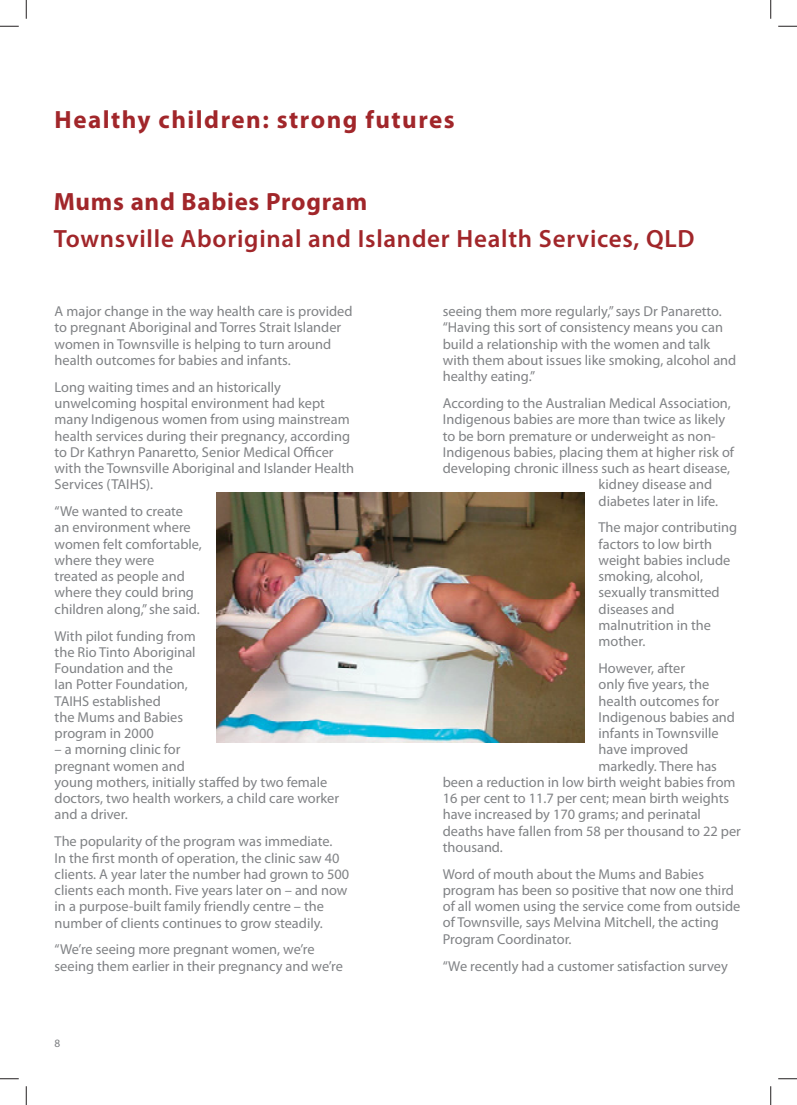
<style>
.page{position:relative;width:797px;height:1105px;background:#fff}
.page>*{position:absolute;margin:0;border:0;box-sizing:border-box;transform-origin:0 0}
.t1{font:600 25px "Myriad Pro";letter-spacing:.03em;color:#a1262a}
.t2{font:700 25px "Myriad Pro";letter-spacing:.055em;color:#a1262a}
.t3{font:700 25px "Myriad Pro";letter-spacing:.03em;color:#a1262a}
.t4{font:14.38px/16.2px "Myriad Pro";color:#808285}
.t5{font:11.25px "Myriad Pro";color:#7a7c7f}
</style>
<div class="page">
<img style="left:216px;top:492px;width:368px;height:250px">
<svg style="left:0;top:25px;width:19px;height:2px"></svg>
<svg style="left:778px;top:25px;width:19px;height:2px"></svg>
<svg style="left:0;top:1078px;width:19px;height:1px"></svg>
<svg style="left:778px;top:1078px;width:19px;height:1px"></svg>
<svg style="left:25px;top:0;width:2px;height:19px"></svg>
<svg style="left:25px;top:1086px;width:2px;height:19px"></svg>
<svg style="left:770px;top:0;width:1px;height:19px"></svg>
<svg style="left:770px;top:1086px;width:1px;height:19px"></svg>
<h1 class="t2" style="left:55px;top:110px;width:401px">Healthy children: strong futures</h1>
<h1 class="t3" style="left:54px;top:192px;width:315px">Mums and Babies Program</h1>
<h1 class="t1" style="left:54px;top:229px;width:642px">Townsville Aboriginal and Islander Health Services, QLD</h1>
<p class="t4" style="left:55px;top:305px;width:299px">A major change in the way health care is provided to pregnant Aboriginal and Torres Strait Islander women in Townsville is helping to turn around health outcomes for babies and infants.</p>
<p class="t4" style="left:55px;top:380px;width:301px">Long waiting times and an historically unwelcoming hospital environment had kept many Indigenous women from using mainstream health services during their pregnancy, according to Dr Kathryn Panaretto, Senior Medical Officer with the Townsville Aboriginal and Islander Health Services (TAIHS).</p>
<p class="t4" style="left:55px;top:505px;width:149px">“We wanted to create<br>an environment where women felt comfortable, where they were<br>treated as people and where they could bring children along,” she said.</p>
<p class="t4" style="left:55px;top:629px;width:142px">With pilot funding from the Rio Tinto Aboriginal<br>Foundation and the<br>Ian Potter Foundation,<br>TAIHS established<br>the Mums and Babies program in 2000</p>
<p class="t4" style="left:55px;top:743px;width:286px">– a morning clinic for<br>pregnant women and<br>young mothers, initially staffed by two female doctors, two health workers, a child care worker and a driver.</p>
<p class="t4" style="left:55px;top:835px;width:296px">The popularity of the program was immediate.<br>In the first month of operation, the clinic saw 40 clients. A year later the number had grown to 500 clients each month. Five years later on – and now in a purpose-built family friendly centre – the number of clients continues to grow steadily.</p>
<p class="t4" style="left:55px;top:943px;width:290px">“We’re seeing more pregnant women, we’re seeing them earlier in their pregnancy and we’re</p>
<p class="t5" style="left:55px;top:1039px;width:7px">8</p>
<p class="t4" style="left:443px;top:305px;width:295px">seeing them more regularly,” says Dr Panaretto. “Having this sort of consistency means you can build a relationship with the women and talk with them about issues like smoking, alcohol and healthy eating.”</p>
<p class="t4" style="left:443px;top:397px;width:289px">According to the Australian Medical Association,</p>
<p class="t4" style="left:443px;top:413px;width:284px">Indigenous babies are more than twice as likely</p>
<p class="t4" style="left:443px;top:429px;width:274px">to be born premature or underweight as non-</p>
<p class="t4" style="left:443px;top:445px;width:293px">Indigenous babies, placing them at higher risk of</p>
<p class="t4" style="left:443px;top:462px;width:289px">developing chronic illness such as heart disease,</p>
<p class="t4" style="left:598px;top:478px;width:115px">kidney disease and</p>
<p class="t4" style="left:598px;top:494px;width:121px">diabetes later in life.</p>
<p class="t4" style="left:598px;top:521px;width:140px">The major contributing factors to low birth weight babies include smoking, alcohol, sexually transmitted diseases and malnutrition in the mother.</p>
<p class="t4" style="left:598px;top:662px;width:88px">However, after</p>
<p class="t4" style="left:598px;top:678px;width:112px">only five years, the</p>
<p class="t4" style="left:598px;top:694px;width:122px">health outcomes for</p>
<p class="t4" style="left:598px;top:710px;width:138px">Indigenous babies and</p>
<p class="t4" style="left:598px;top:727px;width:122px">infants in Townsville</p>
<p class="t4" style="left:598px;top:743px;width:91px">have improved</p>
<p class="t4" style="left:598px;top:759px;width:120px">markedly. There has</p>
<p class="t4" style="left:443px;top:775px;width:294px">been a reduction in low birth weight babies from</p>
<p class="t4" style="left:443px;top:792px;width:288px">16 per cent to 11.7 per cent; mean birth weights</p>
<p class="t4" style="left:443px;top:808px;width:260px">have increased by 170 grams; and perinatal</p>
<p class="t4" style="left:443px;top:824px;width:300px">deaths have fallen from 58 per thousand to 22 per</p>
<p class="t4" style="left:443px;top:840px;width:62px">thousand.</p>
<p class="t4" style="left:443px;top:867px;width:299px">Word of mouth about the Mums and Babies program has been so positive that now one third of all women using the service come from outside of Townsville, says Melvina Mitchell, the acting Program Coordinator.</p>
<p class="t4" style="left:443px;top:959px;width:286px">“We recently had a customer satisfaction survey</p>
</div>
